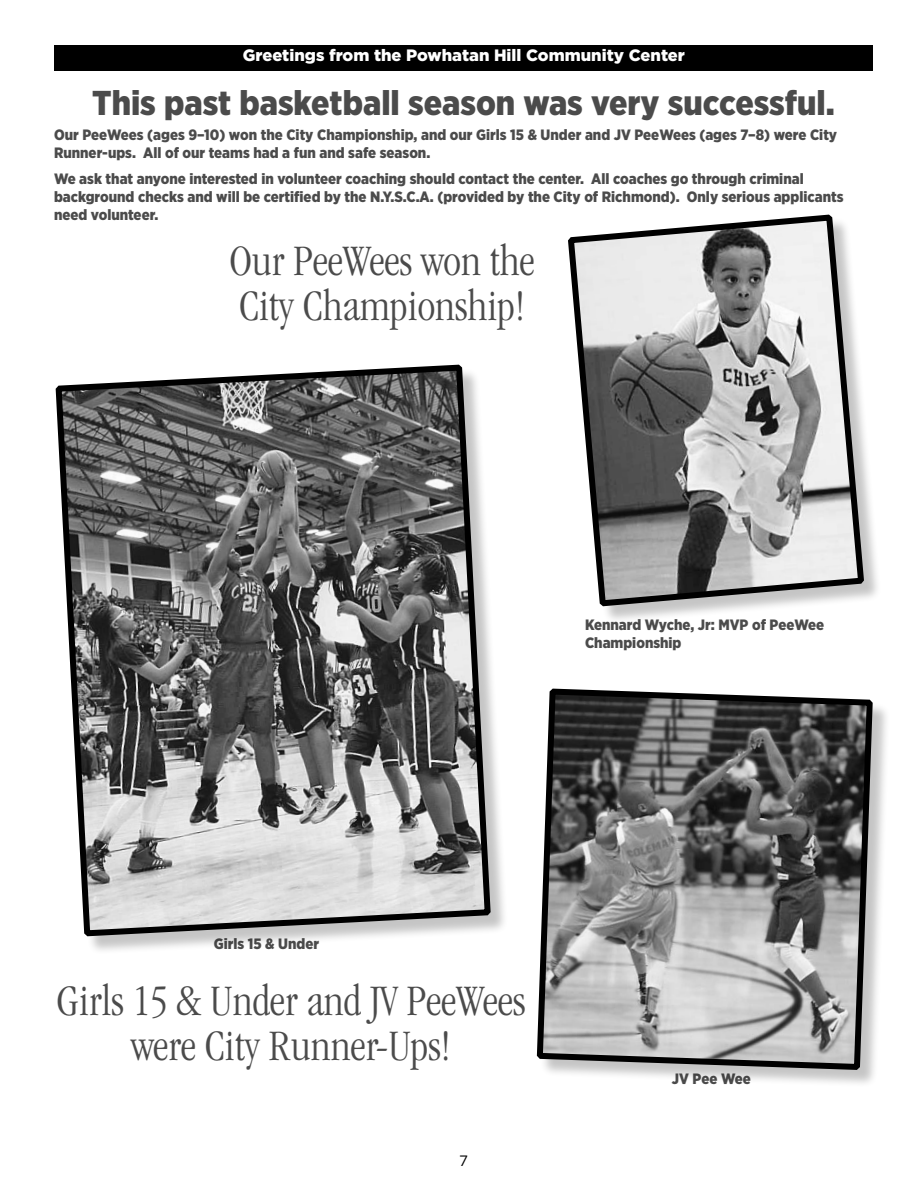
<style>
.page{position:relative;width:918px;height:1188px;background:#fff}
.page>*{position:absolute;margin:0;border:0;box-sizing:border-box;transform-origin:0 0}
.t1{font:300 condensed 45px/45px "Garamond";color:#4b4b4b}
.t2{font:900 34.5px "Gotham Narrow";color:#4b4b4b}
.t3{font:900 16.5px "Gotham";color:#fff}
.t4{font:900 15px/18px "Gotham Narrow";color:#4b4b4b}
.t5{font:15px "Gotham";color:#000}
</style>
<div class="page">
<div style="left:55px;top:45px;width:818px;height:25px;background:#000"></div>
<div style="left:571px;top:218px;width:311px;height:406px;background:#000;opacity:.23"></div>
<svg style="left:568px;top:214px;width:300px;height:396px"></svg>
<div style="left:540px;top:691px;width:351px;height:397px;background:#000;opacity:.23"></div>
<svg style="left:536px;top:688px;width:340px;height:385px;background:#818181"></svg>
<div style="left:58px;top:367px;width:451px;height:588px;background:#000;opacity:.23"></div>
<svg style="left:55px;top:364px;width:439px;height:576px;background:#848484"></svg>
<p class="t3" style="left:243px;top:46px;width:444px">Greetings from the Powhatan Hill Community Center</p>
<h2 class="t2" style="left:92px;top:80px;width:744px">This past basketball season was very successful.</h2>
<p class="t4" style="left:54px;top:126px;width:785px">Our PeeWees (ages 9–10) won the City Championship, and our Girls 15 &amp; Under and JV PeeWees (ages 7–8) were City<br>Runner-ups. All of our teams had a fun and safe season.</p>
<p class="t4" style="left:54px;top:169px;width:791px">We ask that anyone interested in volunteer coaching should contact the center. All coaches go through criminal background checks and will be certified by the N.Y.S.C.A. (provided by the City of Richmond). Only serious applicants need volunteer.</p>
<h1 class="t1" style="left:229px;top:238px;width:307px">Our PeeWees won the<br>City Championship!</h1>
<p class="t4" style="left:585px;top:616px;width:241px">Kennard Wyche, Jr: MVP of PeeWee<br>Championship</p>
<p class="t4" style="left:214px;top:935px;width:107px">Girls 15 &amp; Under</p>
<h1 class="t1" style="left:57px;top:978px;width:470px;text-align:center">Girls 15 &amp; Under and JV PeeWees were City Runner-Ups!</h1>
<p class="t5" style="left:459px;top:1152px;width:10px">7</p>
<p class="t4" style="left:672px;top:1069px;width:80px">JV Pee Wee</p>
</div>
